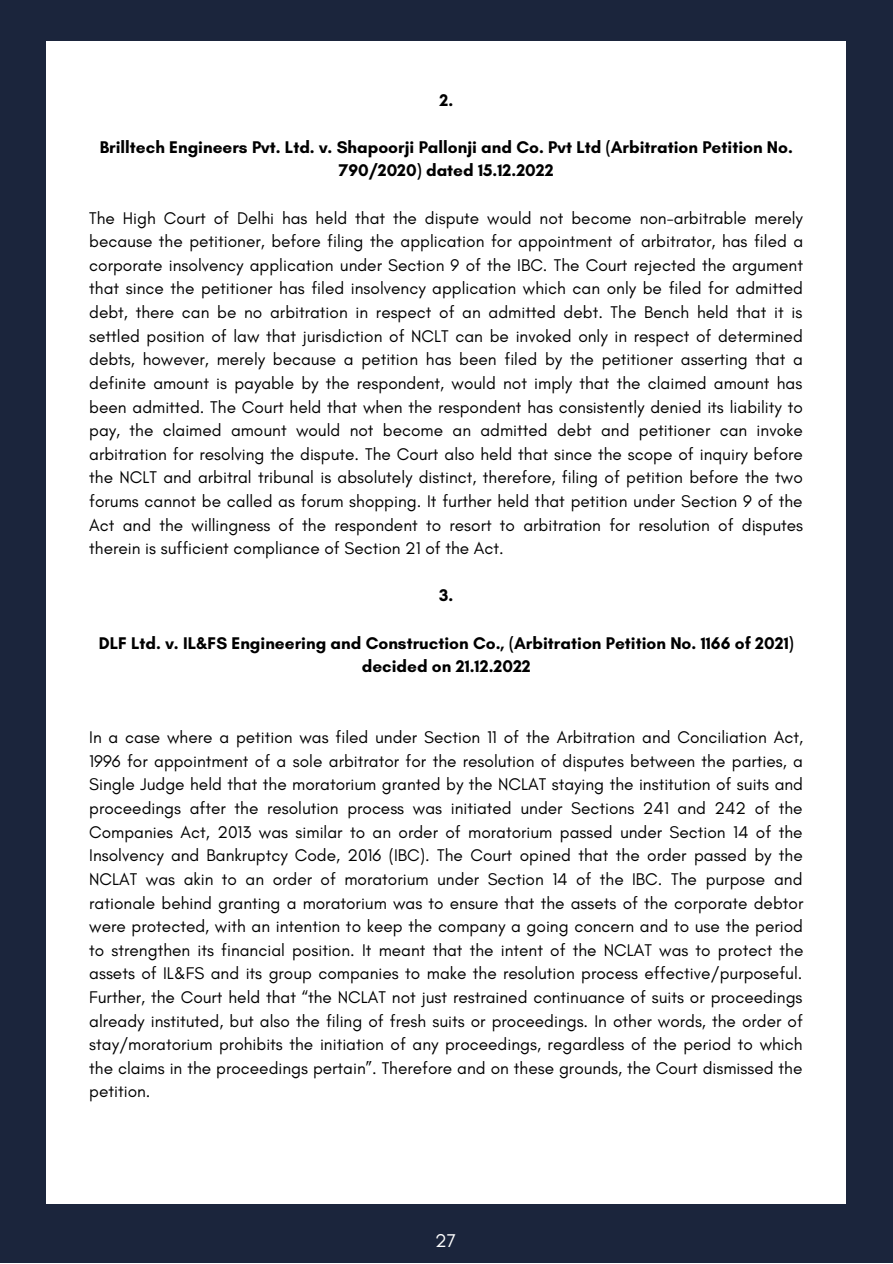
<style>
.page{position:relative;width:893px;height:1264px;background:#fff}
.page>*{position:absolute;margin:0;border:0;box-sizing:border-box;transform-origin:0 0}
.t1{font:18.9px "Glacial Indifference";color:#fff}
.t2{font:17.25px/23.5px "Glacial Indifference";color:#000;text-align:justify}
.t3{font:700 17.25px/23.5px "Glacial Indifference";color:#000;text-align:center}
</style>
<div class="page">
<div style="left:0;top:0;width:892px;height:1262px;background:#1b253c"></div>
<div style="left:46px;top:41px;width:799px;height:1162px;background:#fff"></div>
<p class="t3" style="left:439px;top:88px;width:15px">2.</p>
<p class="t3" style="left:100px;top:135px;width:694px">Brilltech Engineers Pvt. Ltd. v. Shapoorji Pallonji and Co. Pvt Ltd (Arbitration Petition No.<br>790/2020) dated 15.12.2022</p>
<p class="t2" style="left:89px;top:206px;width:715px">The High Court of Delhi has held that the dispute would not become non-arbitrable merely because the petitioner, before filing the application for appointment of arbitrator, has filed a corporate insolvency application under Section 9 of the IBC. The Court rejected the argument that since the petitioner has filed insolvency application which can only be filed for admitted debt, there can be no arbitration in respect of an admitted debt. The Bench held that it is settled position of law that jurisdiction of NCLT can be invoked only in respect of determined debts, however, merely because a petition has been filed by the petitioner asserting that a definite amount is payable by the respondent, would not imply that the claimed amount has been admitted. The Court held that when the respondent has consistently denied its liability to pay, the claimed amount would not become an admitted debt and petitioner can invoke arbitration for resolving the dispute. The Court also held that since the scope of inquiry before the NCLT and arbitral tribunal is absolutely distinct, therefore, filing of petition before the two forums cannot be called as forum shopping. It further held that petition under Section 9 of the Act and the willingness of the respondent to resort to arbitration for resolution of disputes therein is sufficient compliance of Section 21 of the Act.</p>
<p class="t3" style="left:439px;top:583px;width:16px">3.</p>
<p class="t3" style="left:99px;top:631px;width:696px">DLF Ltd. v. IL&amp;FS Engineering and Construction Co., (Arbitration Petition No. 1166 of 2021) decided on 21.12.2022</p>
<p class="t2" style="left:89px;top:725px;width:715px">In a case where a petition was filed under Section 11 of the Arbitration and Conciliation Act, 1996 for appointment of a sole arbitrator for the resolution of disputes between the parties, a Single Judge held that the moratorium granted by the NCLAT staying the institution of suits and proceedings after the resolution process was initiated under Sections 241 and 242 of the Companies Act, 2013 was similar to an order of moratorium passed under Section 14 of the Insolvency and Bankruptcy Code, 2016 (IBC). The Court opined that the order passed by the NCLAT was akin to an order of moratorium under Section 14 of the IBC. The purpose and rationale behind granting a moratorium was to ensure that the assets of the corporate debtor were protected, with an intention to keep the company a going concern and to use the period to strengthen its financial position. It meant that the intent of the NCLAT was to protect the assets of IL&amp;FS and its group companies to make the resolution process effective/purposeful.<br>Further, the Court held that “the NCLAT not just restrained continuance of suits or proceedings already instituted, but also the filing of fresh suits or proceedings. In other words, the order of stay/moratorium prohibits the initiation of any proceedings, regardless of the period to which the claims in the proceedings pertain”. Therefore and on these grounds, the Court dismissed the petition.</p>
<p class="t1" style="left:435px;top:1229px;width:22px">27</p>
</div>
